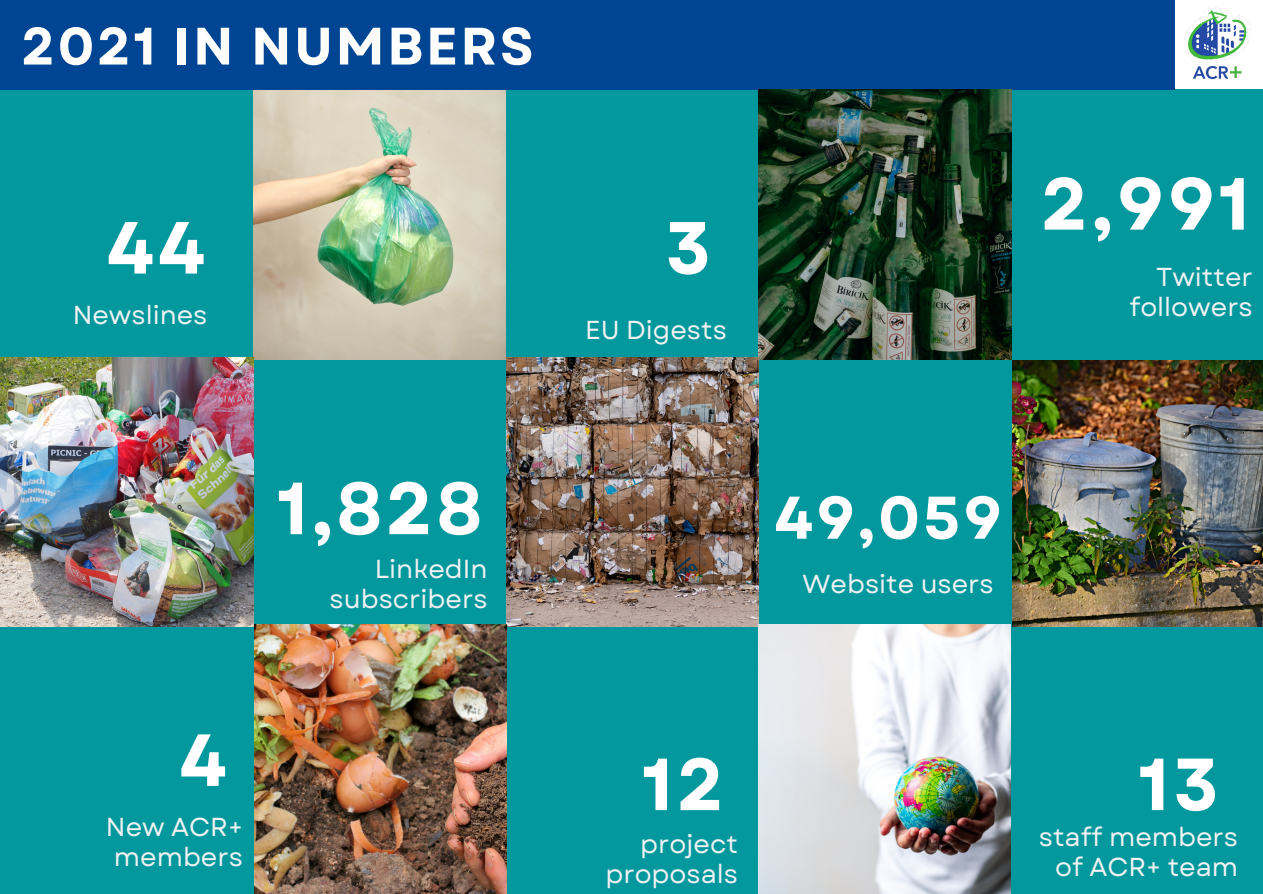
<style>
.page{position:relative;width:1263px;height:894px;background:#fff}
.page>*{position:absolute;margin:0;border:0;box-sizing:border-box;transform-origin:0 0}
.t1{font:700 73.5px "Garet";letter-spacing:.05em;color:#fff}
.t2{font:700 60px "Garet";color:#fff}
.t3{font:700 52.5px "Garet";letter-spacing:.05em;color:#fff}
.t4{font:25.95px/30.5px "Garet";color:#f2f2f2;text-align:right}
</style>
<div class="page">
<div style="left:0;top:89px;width:253px;height:268px;background:#03989e"></div>
<div style="left:506px;top:89px;width:252px;height:268px;background:#03989e"></div>
<div style="left:1011px;top:89px;width:251px;height:283px;background:#03989e"></div>
<div style="left:253px;top:358px;width:252px;height:268px;background:#03989e"></div>
<div style="left:758px;top:358px;width:253px;height:268px;background:#03989e"></div>
<div style="left:0;top:626px;width:258px;height:267px;background:#03989e"></div>
<div style="left:505px;top:625px;width:252px;height:268px;background:#03989e"></div>
<div style="left:1010px;top:625px;width:252px;height:268px;background:#03989e"></div>
<img style="left:253px;top:89px;width:252px;height:271px">
<img style="left:0;top:358px;width:253px;height:268px">
<div style="left:0;top:0;width:1174px;height:89px;background:#004593"></div>
<img style="left:758px;top:89px;width:253px;height:271px">
<img style="left:506px;top:360px;width:252px;height:266px">
<img style="left:1012px;top:360px;width:250px;height:266px">
<img style="left:254px;top:624px;width:252px;height:269px">
<img style="left:758px;top:624px;width:252px;height:269px">
<img style="left:1184px;top:6px;width:65px;height:72px">
<h3 class="t3" style="left:21px;top:8px;width:514px">2021 IN NUMBERS</h3>
<h1 class="t1" style="left:107px;top:195px;width:100px">44</h1>
<h1 class="t1" style="left:665px;top:195px;width:47px">3</h1>
<p class="t4" style="left:73px;top:300px;width:136px">Newslines</p>
<p class="t4" style="left:585px;top:315px;width:143px">EU Digests</p>
<h1 class="t1" style="left:1040px;top:151px;width:210px">2,991</h1>
<p class="t4" style="left:1129px;top:262px;width:125px">Twitter followers</p>
<h1 class="t1" style="left:277px;top:455px;width:207px">1,828</h1>
<p class="t4" style="left:329px;top:553px;width:159px">LinkedIn subscribers</p>
<h1 class="t1" style="left:179px;top:707px;width:49px">4</h1>
<p class="t4" style="left:106px;top:811px;width:138px;text-align:center">New ACR+ members</p>
<h2 class="t2" style="left:774px;top:474px;width:229px">49,059</h2>
<p class="t4" style="left:802px;top:568px;width:193px">Website users</p>
<h1 class="t1" style="left:641px;top:731px;width:84px">12</h1>
<p class="t4" style="left:605px;top:828px;width:134px">project proposals</p>
<h1 class="t1" style="left:1137px;top:731px;width:82px">13</h1>
<p class="t4" style="left:1038px;top:821px;width:201px">staff members of ACR+ team</p>
</div>
